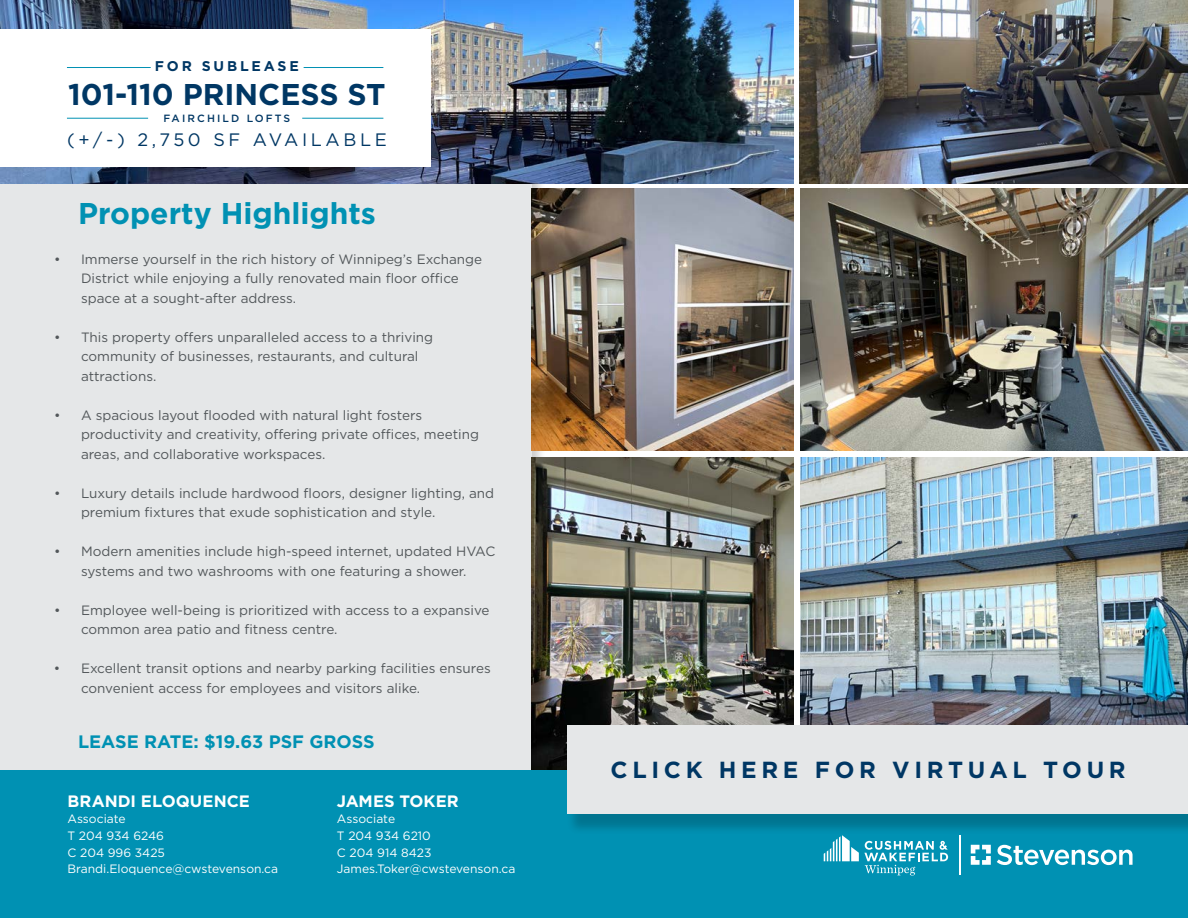
<style>
.page{position:relative;width:1188px;height:918px;background:#fff}
.page>*{position:absolute;margin:0;border:0;box-sizing:border-box;transform-origin:0 0}
.t1{font:700 30px "Gotham";color:#0091b3}
.t2{font:700 30px "Gotham";color:#003764}
.t3{font:700 23.25px "Gotham";letter-spacing:.2em;color:#003764}
.t4{font:700 18px "Gotham";color:#0091b3}
.t5{font:18px "Gotham";letter-spacing:.2em;color:#003764}
.t6{font:700 16.5px "Gotham";color:#fff}
.t7{font:700 14.1px "Gotham";letter-spacing:.2em;color:#003764}
.t8{font:13.5px/19.5px "Gotham";color:#52575a}
.t9{font:12.15px/16.6px "Gotham";color:#fff}
.t10{font:500 10.5px "Gotham";letter-spacing:.2em;color:#003764}
</style>
<div class="page">
<div style="left:0;top:0;width:532px;height:918px;background:#e5e7e8"></div>
<img style="left:0;top:0;width:794px;height:183px">
<img style="left:532px;top:189px;width:262px;height:261px">
<img style="left:532px;top:457px;width:262px;height:313px">
<img style="left:800px;top:189px;width:388px;height:261px">
<img style="left:800px;top:457px;width:388px;height:268px">
<img style="left:799px;top:0;width:389px;height:183px">
<div style="left:0;top:30px;width:431px;height:137px;background:#fff"></div>
<hr style="left:67px;top:67px;width:84px;height:1px;background:#0091b3">
<hr style="left:304px;top:67px;width:79px;height:1px;background:#0091b3">
<hr style="left:67px;top:118px;width:81px;height:1px;background:#0091b3">
<hr style="left:302px;top:118px;width:81px;height:1px;background:#0091b3">
<div style="left:0;top:770px;width:1188px;height:148px;background:#0091b3"></div>
<svg style="left:824px;top:835px;width:124px;height:41px"></svg>
<svg style="left:997px;top:845px;width:136px;height:20px"></svg>
<svg style="left:971px;top:845px;width:20px;height:20px"></svg>
<hr style="left:959px;top:835px;width:1px;height:40px;background:#fff">
<div style="left:566px;top:730px;width:622px;height:105px;background:#000;opacity:.2"></div>
<div style="left:568px;top:725px;width:620px;height:89px;background:#e5e7e8"></div>
<p class="t7" style="left:155px;top:57px;width:146px">FOR SUBLEASE</p>
<h1 class="t2" style="left:68px;top:75px;width:319px">101-110 PRINCESS ST</h1>
<p class="t10" style="left:164px;top:111px;width:128px">FAIRCHILD LOFTS</p>
<h3 class="t5" style="left:67px;top:128px;width:321px">(+/-) 2,750 SF AVAILABLE</h3>
<h1 class="t1" style="left:78px;top:193px;width:300px">Property Highlights</h1>
<p class="t8" style="left:81px;top:249px;width:403px;text-indent:-27px">• Immerse yourself in the rich history of Winnipeg’s Exchange<br>District while enjoying a fully renovated main floor office space at a sought-after address.</p>
<p class="t8" style="left:81px;top:327px;width:354px;text-indent:-27px">• This property offers unparalleled access to a thriving community of businesses, restaurants, and cultural attractions.</p>
<p class="t8" style="left:81px;top:405px;width:399px;text-indent:-27px">• A spacious layout flooded with natural light fosters productivity and creativity, offering private offices, meeting areas, and collaborative workspaces.</p>
<p class="t8" style="left:81px;top:483px;width:415px;text-indent:-27px">• Luxury details include hardwood floors, designer lighting, and premium fixtures that exude sophistication and style.</p>
<p class="t8" style="left:54px;top:542px;width:443px;text-align:center">• Modern amenities include high-speed internet, updated HVAC systems and two washrooms with one featuring a shower.</p>
<p class="t8" style="left:81px;top:600px;width:410px;text-indent:-27px">• Employee well-being is prioritized with access to a expansive common area patio and fitness centre.</p>
<p class="t8" style="left:81px;top:659px;width:411px;text-indent:-27px">• Excellent transit options and nearby parking facilities ensures convenient access for employees and visitors alike.</p>
<h3 class="t4" style="left:78px;top:730px;width:298px">LEASE RATE: $19.63 PSF GROSS</h3>
<p class="t6" style="left:68px;top:790px;width:184px">BRANDI ELOQUENCE</p>
<p class="t9" style="left:68px;top:811px;width:212px">Associate<br>T 204 934 6246<br>C 204 996 3425<br>Brandi.Eloquence@cwstevenson.ca</p>
<p class="t6" style="left:337px;top:790px;width:123px">JAMES TOKER</p>
<p class="t9" style="left:337px;top:811px;width:180px">Associate<br>T 204 934 6210<br>C 204 914 8423<br>James.Toker@cwstevenson.ca</p>
<h2 class="t3" style="left:611px;top:754px;width:517px">CLICK HERE FOR VIRTUAL TOUR</h2>
</div>
